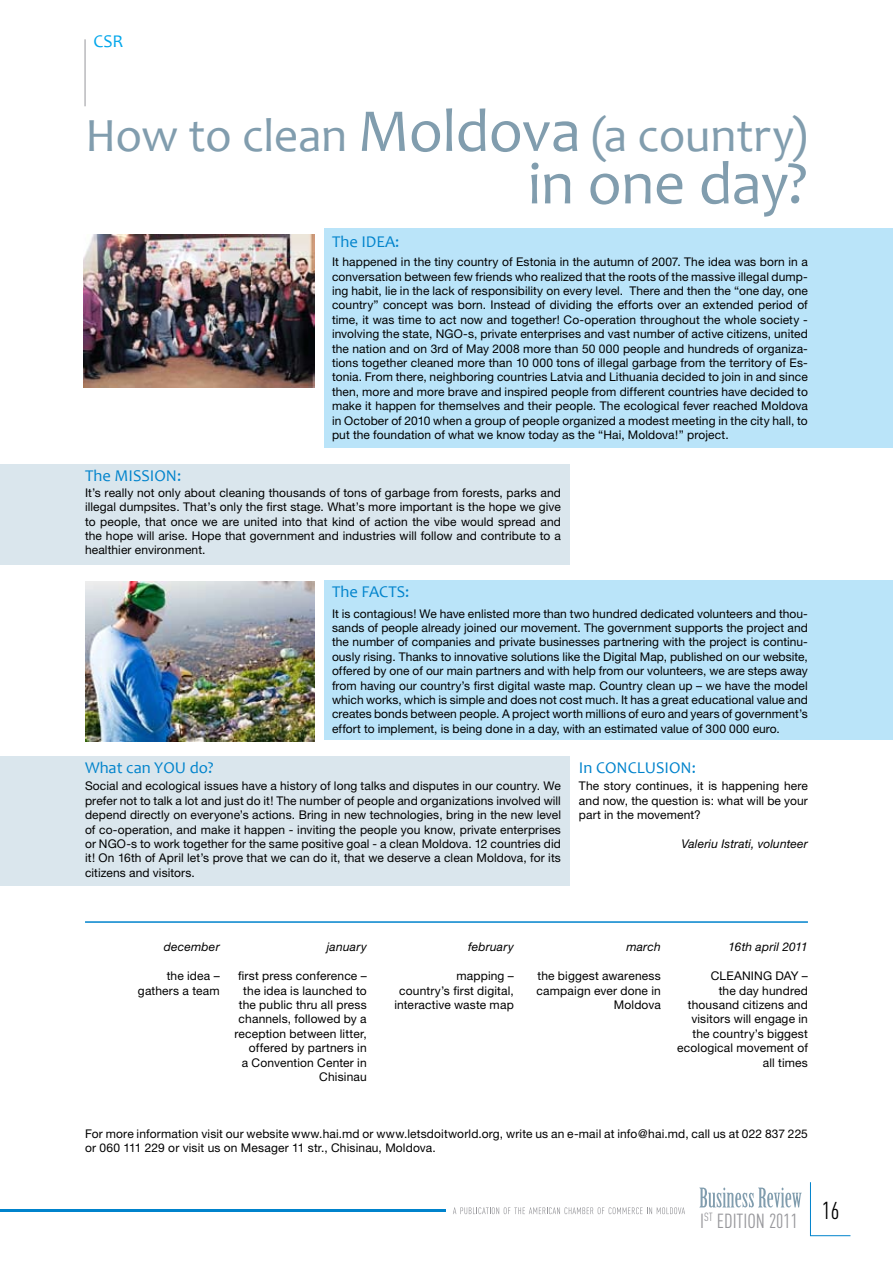
<style>
.page{position:relative;width:893px;height:1263px;background:#fff}
.page>*{position:absolute;margin:0;border:0;box-sizing:border-box;transform-origin:0 0}
.t1{font:61.5px "Candara";letter-spacing:-.015em;color:#819dae}
.t2{font:48px "Candara";letter-spacing:-.01em;color:#819dae}
.t3{font:20.1px "DIN Cond";color:#97979b}
.t4{font:18px "Candara";color:#00a6eb}
.t5{font:16.5px "Candara";color:#0083cc}
.t6{font:12px/14.4px "Helvetica Neue CE";letter-spacing:.01em;color:#000;text-align:justify}
.t7{font:italic 12px "Helvetica Neue CE";letter-spacing:.015em;color:#000}
.s1{font-size:61.5px}
</style>
<div class="page">
<hr style="left:0;top:1210px;width:445px;height:2px;background:#0083cc">
<svg style="left:453px;top:1207px;width:232px;height:7px"></svg>
<svg style="left:810px;top:1182px;width:40px;height:54px"></svg>
<svg style="left:699px;top:1187px;width:103px;height:20px"></svg>
<hr style="left:85px;top:39px;width:1px;height:67px;background:#97979b">
<div style="left:0;top:464px;width:569px;height:101px;background:#dae6ed"></div>
<div style="left:0;top:756px;width:569px;height:130px;background:#dae6ed"></div>
<div style="left:325px;top:229px;width:568px;height:219px;background:#bae4f9"></div>
<div style="left:325px;top:581px;width:568px;height:159px;background:#bae4f9"></div>
<hr style="left:85px;top:921px;width:723px;height:2px;background:#0083cc">
<img style="left:85px;top:582px;width:229px;height:160px">
<img style="left:84px;top:235px;width:230px;height:153px">
<h3 class="t4" style="left:94px;top:30px;width:31px">CSR</h3>
<h2 class="t2" style="left:85px;top:105px;width:724px">How to clean <span class="s1">Moldova</span> (a country)</h2>
<h1 class="t1" style="left:528px;top:145px;width:282px">in one day?</h1>
<h3 class="t5" style="left:332px;top:231px;width:69px">The IDEA:</h3>
<h3 class="t5" style="left:85px;top:465px;width:98px">The MISSION:</h3>
<p class="t6" style="left:332px;top:255px;width:477px">It happened in the tiny country of Estonia in the autumn of 2007. The idea was born in a conversation between few friends who realized that the roots of the massive illegal dump&shy;ing habit, lie in the lack of responsibility on every level. There and then the “one day, one country” concept was born. Instead of dividing the efforts over an extended period of time, it was time to act now and together! Co-operation throughout the whole society - involving the state, NGO-s, private enterprises and vast number of active citizens, united the nation and on 3rd of May 2008 more than 50 000 people and hundreds of organiza&shy;tions together cleaned more than 10 000 tons of illegal garbage from the territory of Es&shy;tonia. From there, neighboring countries Latvia and Lithuania decided to join in and since then, more and more brave and inspired people from different countries have decided to make it happen for themselves and their people. The ecological fever reached Moldova in October of 2010 when a group of people organized a modest meeting in the city hall, to put the foundation of what we know today as the “Hai, Moldova!” project.</p>
<p class="t6" style="left:85px;top:485px;width:477px">It’s really not only about cleaning thousands of tons of garbage from forests, parks and illegal dumpsites. That’s only the first stage. What’s more important is the hope we give to people, that once we are united into that kind of action the vibe would spread and the hope will arise. Hope that government and industries will follow and contribute to a healthier environment.</p>
<h3 class="t5" style="left:332px;top:581px;width:79px">The FACTS:</h3>
<p class="t6" style="left:332px;top:606px;width:477px">It is contagious! We have enlisted more than two hundred dedicated volunteers and thou&shy;sands of people already joined our movement. The government supports the project and the number of companies and private businesses partnering with the project is continu&shy;ously rising. Thanks to innovative solutions like the Digital Map, published on our website, offered by one of our main partners and with help from our volunteers, we are steps away from having our country’s first digital waste map. Country clean up – we have the model which works, which is simple and does not cost much. It has a great educational value and creates bonds between people. A project worth millions of euro and years of government’s effort to implement, is being done in a day, with an estimated value of 300 000 euro.</p>
<h3 class="t5" style="left:85px;top:757px;width:130px">What can YOU do?</h3>
<h3 class="t5" style="left:579px;top:757px;width:118px">In CONCLUSION:</h3>
<p class="t6" style="left:85px;top:779px;width:477px">Social and ecological issues have a history of long talks and disputes in our country. We prefer not to talk a lot and just do it! The number of people and organizations involved will depend directly on everyone’s actions. Bring in new technologies, bring in the new level of co-operation, and make it happen - inviting the people you know, private enterprises or NGO-s to work together for the same positive goal - a clean Moldova. 12 countries did it! On 16th of April let’s prove that we can do it, that we deserve a clean Moldova, for its citizens and visitors.</p>
<p class="t6" style="left:579px;top:779px;width:230px">The story continues, it is happening here and now, the question is: what will be your part in the movement?</p>
<p class="t7" style="left:681px;top:836px;width:128px">Valeriu Istrati, volunteer</p>
<p class="t7" style="left:164px;top:940px;width:57px">december</p>
<p class="t6" style="left:138px;top:969px;width:83px;text-align:right">the idea – gathers a team</p>
<p class="t7" style="left:327px;top:940px;width:42px">january</p>
<p class="t6" style="left:234px;top:969px;width:134px;text-align:right">first press conference – the idea is launched to the public thru all press channels, followed by a reception between litter, offered by partners in<br>a Convention Center in<br>Chisinau</p>
<p class="t7" style="left:468px;top:940px;width:47px">february</p>
<p class="t6" style="left:394px;top:969px;width:121px;text-align:right">mapping –<br>country’s first digital, interactive waste map</p>
<p class="t7" style="left:626px;top:940px;width:36px">march</p>
<p class="t6" style="left:537px;top:969px;width:126px;text-align:right">the biggest awareness campaign ever done in<br>Moldova</p>
<p class="t7" style="left:729px;top:940px;width:81px">16th april 2011</p>
<p class="t6" style="left:677px;top:969px;width:132px;text-align:right">CLEANING DAY –<br>the day hundred thousand citizens and visitors will engage in the country’s biggest ecological movement of all times</p>
<p class="t6" style="left:85px;top:1126px;width:724px">For more information visit our website www.hai.md or www.letsdoitworld.org, write us an e-mail at info@hai.md, call us at 022 837 225 or 060 111 229 or visit us on Mesager 11 str., Chisinau, Moldova.</p>
<h3 class="t3" style="left:700px;top:1209px;width:141px">I<sup>ST</sup> EDITION 2011 <sup>16</sup></h3>
</div>
